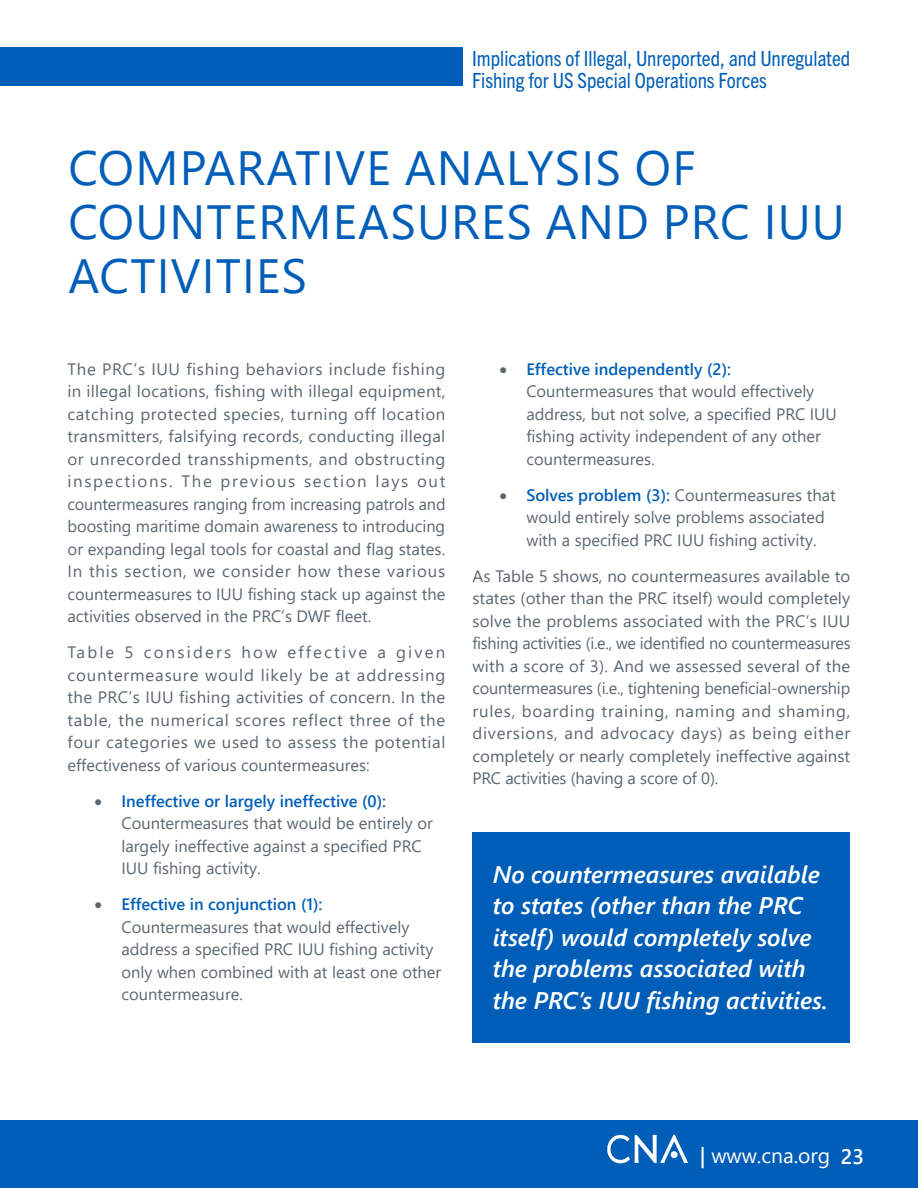
<style>
.page{position:relative;width:918px;height:1188px;background:#fff}
.page>*{position:absolute;margin:0;border:0;box-sizing:border-box;transform-origin:0 0}
.t1{font:48px/54px "Segoe UI";letter-spacing:.025em;color:#005eb8}
.t2{font:italic 600 24px/31.5px "Segoe UI";color:#fff}
.t3{font:condensed 21px/22.5px "Trade Gothic Next LT Pro";color:#005eb8}
.t4{font:21px "Segoe UI";color:#fff}
.t5{font:16.5px/22.5px "Segoe UI";color:#5b6770}
.s1{font-weight:600;color:#005eb8}
.s2{font-weight:600}
</style>
<div class="page">
<div style="left:0;top:1120px;width:918px;height:68px;background:#005eb8"></div>
<svg style="left:607px;top:1135px;width:81px;height:28px"></svg>
<div style="left:671px;top:1151px;width:7px;height:7px;background:#fff;border-radius:50%"></div>
<div style="left:0;top:48px;width:463px;height:38px;background:#005eb8"></div>
<div style="left:472px;top:832px;width:378px;height:210px;background:#005eb8"></div>
<p class="t3" style="left:472px;top:46px;width:380px">Implications of Illegal, Unreported, and Unregulated<br>Fishing for US Special Operations Forces</p>
<h1 class="t1" style="left:68px;top:137px;width:778px">COMPARATIVE ANALYSIS OF<br>COUNTERMEASURES AND PRC IUU<br>ACTIVITIES</h1>
<p class="t5" style="left:68px;top:356px;width:380px;text-align:justify">The PRC’s IUU fishing behaviors include fishing in illegal locations, fishing with illegal equipment, catching protected species, turning off location transmitters, falsifying records, conducting illegal or unrecorded transshipments, and obstructing inspections. The previous section lays out countermeasures ranging from increasing patrols and boosting maritime domain awareness to introducing or expanding legal tools for coastal and flag states.<br>In this section, we consider how these various countermeasures to IUU fishing stack up against the activities observed in the PRC’s DWF fleet.</p>
<p class="t5" style="left:68px;top:640px;width:380px;text-align:justify">Table 5 considers how effective a given countermeasure would likely be at addressing the PRC’s IUU fishing activities of concern. In the table, the numerical scores reflect three of the four categories we used to assess the potential effectiveness of various countermeasures:</p>
<p class="t5" style="left:122px;top:788px;width:313px;text-indent:-27px">• <span class="s1">Ineffective or largely ineffective (0):<br></span>Countermeasures that would be entirely or largely ineffective against a specified PRC IUU fishing activity.</p>
<p class="t5" style="left:122px;top:892px;width:321px;text-indent:-27px">• <span class="s1">Effective in conjunction (1):<br></span>Countermeasures that would effectively address a specified PRC IUU fishing activity only when combined with at least one other countermeasure.</p>
<p class="t5" style="left:526px;top:356px;width:312px;text-indent:-27px">• <span class="s1">Effective independently (2):<br></span>Countermeasures that would effectively address, but not solve, a specified PRC IUU fishing activity independent of any other countermeasures.</p>
<p class="t5" style="left:526px;top:482px;width:311px;text-indent:-27px">• <span class="s1">Solves problem (3):</span> Countermeasures that would entirely solve problems associated with a specified PRC IUU fishing activity.</p>
<p class="t5" style="left:472px;top:563px;width:380px;text-align:justify">As Table 5 shows, no countermeasures available to states (other than the PRC itself) would completely solve the problems associated with the PRC’s IUU fishing activities (i.e., we identified no countermeasures with a score of 3). And we assessed several of the countermeasures (i.e., tightening beneficial-ownership rules, boarding training, naming and shaming, diversions, and advocacy days) as being either completely or nearly completely ineffective against PRC activities (having a score of 0).</p>
<h2 class="t2" style="left:493px;top:855px;width:337px">No countermeasures available to states (other than the PRC itself) would completely solve the problems associated with the PRC’s IUU fishing activities.</h2>
<p class="t4" style="left:700px;top:1136px;width:166px"><span class="s2">|</span> www.cna.org <span class="s2">23</span></p>
</div>
